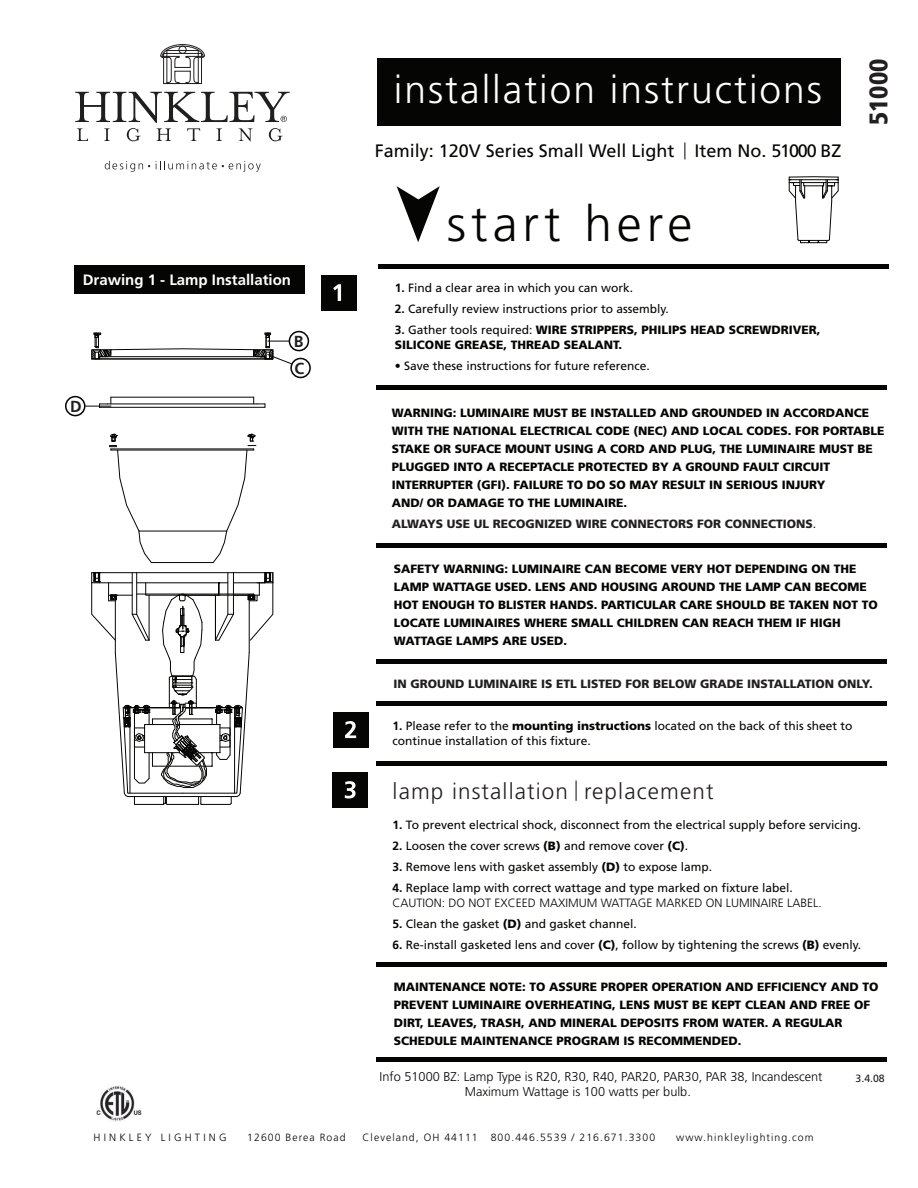
<style>
.page{position:relative;width:918px;height:1188px;background:#fff}
.page>*{position:absolute;margin:0;border:0;box-sizing:border-box;transform-origin:0 0}
.t1{font:300 49.65px "Frutiger LT Std";letter-spacing:.1em;color:#050504}
.t2{font:300 39px "Frutiger LT Std";letter-spacing:.05em;color:#fff}
.t3{font:900 condensed 25.5px "Frutiger LT Std";color:#231f20}
.t4{font:300 22.5px "Frutiger LT Std";letter-spacing:.05em;color:#231f20}
.t5{font:18px "Frutiger LT Std";color:#050504}
.t6{font:700 16.05px/26.8px "Frutiger LT Std";color:#231f20}
.t7{font:700 15px "Frutiger LT Std";color:#fff}
.t8{font:300 12.75px/15px "Frutiger LT Std";color:#050504}
.t9{font:900 12px/18px "Frutiger LT Std";color:#050504}
.t10{font:12px/15px "Frutiger LT Std";color:#050504}
.t11{font:900 12px "Frutiger LT Std";color:#231f20}
.t12{font:300 10.5px "Frutiger LT Std";letter-spacing:.1em;color:#050504}
.t13{font:300 10.5px "Frutiger LT Std";letter-spacing:.3em;color:#050504}
.t14{font:10.5px "Frutiger LT Std";color:#231f20}
.s1{font-weight:700}
.s2{font-weight:400}
.s3{font-weight:900}
.s4{font-weight:300}
</style>
<div class="page">
<div style="left:377px;top:58px;width:463px;height:68px;background:#050504"></div>
<svg style="left:105px;top:161px;width:45px;height:11px"></svg>
<svg style="left:156px;top:161px;width:105px;height:11px"></svg>
<svg style="left:160px;top:44px;width:45px;height:40px"></svg>
<svg style="left:75px;top:92px;width:215px;height:49px"></svg>
<svg style="left:397px;top:186px;width:43px;height:56px"></svg>
<div style="left:322px;top:275px;width:35px;height:35px;background:#050504"></div>
<svg style="left:333px;top:284px;width:8px;height:17px"></svg>
<div style="left:378px;top:264px;width:510px;height:5px;background:#050504"></div>
<div style="left:376px;top:385px;width:511px;height:5px;background:#050504"></div>
<div style="left:376px;top:543px;width:511px;height:5px;background:#050504"></div>
<div style="left:376px;top:659px;width:511px;height:5px;background:#050504"></div>
<div style="left:376px;top:701px;width:511px;height:5px;background:#050504"></div>
<div style="left:376px;top:761px;width:510px;height:5px;background:#050504"></div>
<div style="left:376px;top:962px;width:511px;height:5px;background:#050504"></div>
<div style="left:376px;top:1057px;width:511px;height:5px;background:#050504"></div>
<svg style="left:685px;top:142px;width:1px;height:17px"></svg>
<svg style="left:576px;top:781px;width:1px;height:20px"></svg>
<div style="left:333px;top:712px;width:35px;height:35px;background:#050504"></div>
<svg style="left:345px;top:721px;width:11px;height:17px"></svg>
<div style="left:332px;top:772px;width:36px;height:36px;background:#050504"></div>
<svg style="left:345px;top:781px;width:11px;height:17px"></svg>
<svg style="left:91px;top:572px;width:183px;height:233px"></svg>
<div style="left:75px;top:265px;width:230px;height:28px;background:#050504"></div>
<div style="left:289px;top:331px;width:20px;height:20px;border:2px solid #050605;border-radius:50%"></div>
<div style="left:290px;top:358px;width:21px;height:20px;border:2px solid #050605;border-radius:50%"></div>
<div style="left:65px;top:396px;width:21px;height:20px;border:2px solid #050605;border-radius:50%"></div>
<svg style="left:85px;top:332px;width:208px;height:231px"></svg>
<svg style="left:789px;top:177px;width:50px;height:66px"></svg>
<img style="left:96px;top:1086px;width:46px;height:35px">
<p class="t7" style="left:83px;top:270px;width:210px">Drawing 1 - Lamp Installation</p>
<h3 class="t6" style="left:70px;top:393px;width:13px">D</h3>
<h3 class="t6" style="left:294px;top:328px;width:12px">B<br>C</h3>
<h2 class="t2" style="left:394px;top:68px;width:430px">installation instructions</h2>
<h3 class="t5" style="left:375px;top:140px;width:468px">Family: 120V Series Small Well Light Item No. 51000 BZ</h3>
<h1 class="t1" style="left:447px;top:196px;width:247px">start here</h1>
<p class="t10" style="left:395px;top:280px;width:240px"><span class="s1">1.</span> Find a clear area in which you can work.</p>
<p class="t10" style="left:395px;top:301px;width:275px"><span class="s1">2.</span> Carefully review instructions prior to assembly.</p>
<p class="t9" style="left:395px;top:322px;width:427px;line-height:15px"><span class="s1">3.</span> <span class="s2">Gather tools required:</span> WIRE STRIPPERS, PHILIPS HEAD SCREWDRIVER,<br>SILICONE GREASE, THREAD SEALANT.</p>
<p class="t10" style="left:395px;top:358px;width:256px">• Save these instructions for future reference.</p>
<h3 class="t3" style="left:863px;top:125px;width:68px;rotate:-90deg">51000</h3>
<p class="t9" style="left:392px;top:404px;width:494px">WARNING: LUMINAIRE MUST BE INSTALLED AND GROUNDED IN ACCORDANCE WITH THE NATIONAL ELECTRICAL CODE (NEC) AND LOCAL CODES. FOR PORTABLE STAKE OR SUFACE MOUNT USING A CORD AND PLUG, THE LUMINAIRE MUST BE PLUGGED INTO A RECEPTACLE PROTECTED BY A GROUND FAULT CIRCUIT INTERRUPTER (GFI). FAILURE TO DO SO MAY RESULT IN SERIOUS INJURY<br>AND/ OR DAMAGE TO THE LUMINAIRE.</p>
<p class="t11" style="left:392px;top:517px;width:426px">ALWAYS USE UL RECOGNIZED WIRE CONNECTORS FOR CONNECTIONS<span class="s2">.</span></p>
<p class="t9" style="left:394px;top:559px;width:486px">SAFETY WARNING: LUMINAIRE CAN BECOME VERY HOT DEPENDING ON THE LAMP WATTAGE USED. LENS AND HOUSING AROUND THE LAMP CAN BECOME HOT ENOUGH TO BLISTER HANDS. PARTICULAR CARE SHOULD BE TAKEN NOT TO LOCATE LUMINAIRES WHERE SMALL CHILDREN CAN REACH THEM IF HIGH WATTAGE LAMPS ARE USED.</p>
<p class="t11" style="left:393px;top:676px;width:481px">IN GROUND LUMINAIRE IS ETL LISTED FOR BELOW GRADE INSTALLATION ONLY.</p>
<p class="t10" style="left:393px;top:719px;width:461px"><span class="s1">1.</span> Please refer to the <span class="s3">mounting instructions</span> located on the back of this sheet to continue installation of this fixture.</p>
<h3 class="t4" style="left:393px;top:778px;width:322px">lamp installation replacement</h3>
<p class="t10" style="left:393px;top:817px;width:470px"><span class="s1">1.</span> To prevent electrical shock, disconnect from the electrical supply before servicing.</p>
<p class="t10" style="left:393px;top:838px;width:297px"><span class="s1">2.</span> Loosen the cover screws <span class="s3">(B)</span> and remove cover <span class="s3">(C)</span>.</p>
<p class="t10" style="left:393px;top:859px;width:321px"><span class="s1">3.</span> Remove lens with gasket assembly <span class="s3">(D)</span> to expose lamp.</p>
<p class="t10" style="left:393px;top:880px;width:431px"><span class="s1">4.</span> Replace lamp with correct wattage and type marked on fixture label.<br><span class="s4">CAUTION: DO NOT EXCEED MAXIMUM WATTAGE MARKED ON LUMINAIRE LABEL.</span></p>
<p class="t10" style="left:393px;top:916px;width:246px"><span class="s1">5.</span> Clean the gasket <span class="s3">(D)</span> and gasket channel.</p>
<p class="t10" style="left:393px;top:937px;width:470px"><span class="s1">6.</span> Re-install gasketed lens and cover <span class="s3">(C)</span>, follow by tightening the screws <span class="s3">(B)</span> evenly.</p>
<p class="t9" style="left:394px;top:978px;width:486px">MAINTENANCE NOTE: TO ASSURE PROPER OPERATION AND EFFICIENCY AND TO PREVENT LUMINAIRE OVERHEATING, LENS MUST BE KEPT CLEAN AND FREE OF DIRT, LEAVES, TRASH, AND MINERAL DEPOSITS FROM WATER. A REGULAR SCHEDULE MAINTENANCE PROGRAM IS RECOMMENDED.</p>
<p class="t8" style="left:465px;top:1069px;width:359px;text-indent:-85px">Info 51000 BZ: Lamp Type is R20, R30, R40, PAR20, PAR30, PAR 38, Incandescent<br>Maximum Wattage is 100 watts per bulb.</p>
<p class="t14" style="left:856px;top:1072px;width:31px">3.4.08</p>
<p class="t13" style="left:94px;top:1131px;width:134px">HINKLEY LIGHTING</p>
<p class="t12" style="left:247px;top:1131px;width:100px">12600 Berea Road</p>
<p class="t12" style="left:363px;top:1131px;width:294px">Cleveland, OH 44111 800.446.5539 / 216.671.3300</p>
<p class="t12" style="left:676px;top:1131px;width:139px">www.hinkleylighting.com</p>
</div>
